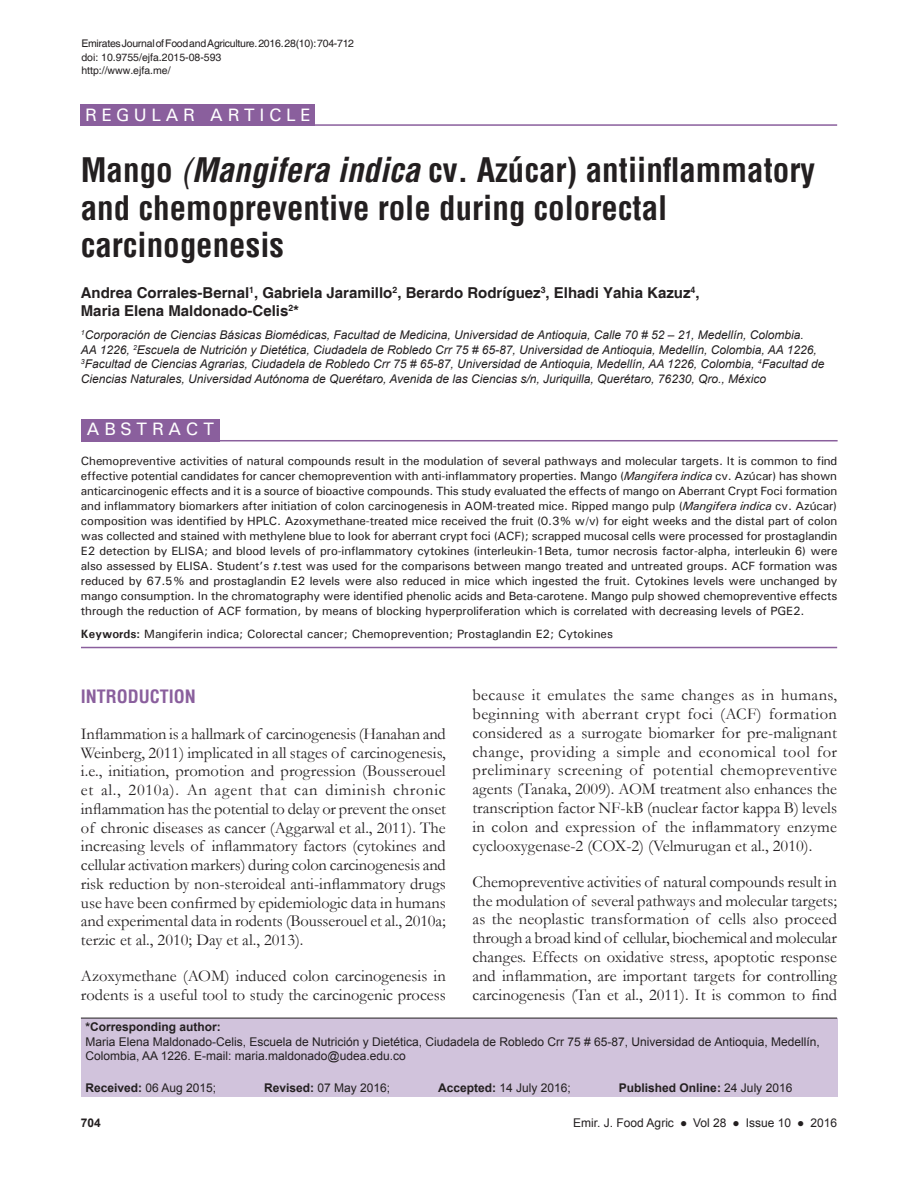
<style>
.page{position:relative;width:918px;height:1188px;background:#fff}
.page>*{position:absolute;margin:0;border:0;box-sizing:border-box;transform-origin:0 0}
.AT{font:700 condensed 33px/37.5px "Helvetica";color:#231f20}
.AH{font:500 18px "Univers";letter-spacing:.25em;color:#fff}
.t1{font:700 condensed 18px "Helvetica";color:#8a5f9d}
.ABSH{font:500 18px "Univers";letter-spacing:.25em;color:#fff}
.TX{font:16.5px/18.9px "Garamond";color:#231f20;text-align:justify}
.AU{font:700 15px/18px "Helvetica";color:#231f20}
.ABS{font:500 12px/15px "Univers";letter-spacing:-.01em;color:#231f20;text-align:justify}
.AFF{font:italic 12px/14.4px "Arial";color:#231f20}
.ADD{font:12px/14.4px "Arial";color:#231f20}
.KWD{font:500 12px "Univers";color:#231f20}
.His{font:12px "Arial";color:#231f20}
.His-2{font:700 12px "Arial";color:#231f20}
.Journal{font:10.5px "Helvetica";letter-spacing:-.025em;color:#231f20}
.Journal-2{font:10.5px "Helvetica";color:#231f20}
.s1{font-weight:400;font-style:italic}
.s2{font-style:italic}
.s3{font-weight:700}
.s4{font-weight:400}
</style>
<div class="page">
<hr style="left:81px;top:647px;width:756px;height:1px;background:#8a5f9d">
<hr style="left:81px;top:124px;width:756px;height:2px;background:#8a5f9d">
<div style="left:81px;top:104px;width:234px;height:22px;background:#8a5f9d"></div>
<div style="left:81px;top:419px;width:139px;height:22px;background:#8a5f9d"></div>
<hr style="left:81px;top:440px;width:757px;height:1px;background:#8a5f9d">
<div style="left:81px;top:1018px;width:756px;height:78px;background:#d1c3dc"></div>
<hr style="left:81px;top:1018px;width:756px;height:1px;background:#231f20">
<p class="Journal" style="left:81px;top:37px;width:274px">Emirates Journal of Food and Agriculture. 2016. 28(10): 704-712</p>
<p class="Journal-2" style="left:81px;top:51px;width:142px">doi: 10.9755/ejfa.2015-08-593</p>
<p class="Journal-2" style="left:81px;top:64px;width:91px">http://www.ejfa.me/</p>
<p class="AH" style="left:85px;top:104px;width:227px">REGULAR ARTICLE</p>
<p class="AT" style="left:81px;top:151px;width:736px">Mango <span class="s1">(</span><span class="s2">Mangifera indica</span> cv. Azúcar) antiinflammatory and chemopreventive role during colorectal carcinogenesis</p>
<p class="AU" style="left:81px;top:285px;width:620px">Andrea Corrales-Bernal<sup>1</sup>, Gabriela Jaramillo<sup>2</sup>, Berardo Rodríguez<sup>3</sup>, Elhadi Yahia Kazuz<sup>4</sup>,<br>Maria Elena Maldonado-Celis<sup>2</sup>*</p>
<p class="AFF" style="left:81px;top:328px;width:745px"><sup>1</sup>Corporación de Ciencias Básicas Biomédicas, Facultad de Medicina, Universidad de Antioquia, Calle 70 # 52 – 21, Medellín, Colombia.<br>AA 1226, <sup>2</sup>Escuela de Nutrición y Dietética, Ciudadela de Robledo Crr 75 # 65-87, Universidad de Antioquia, Medellín, Colombia, AA 1226, <sup>3</sup>Facultad de Ciencias Agrarias, Ciudadela de Robledo Crr 75 # 65-87, Universidad de Antioquia, Medellín, AA 1226, Colombia, <sup>4</sup>Facultad de Ciencias Naturales, Universidad Autónoma de Querétaro, Avenida de las Ciencias s/n, Juriquilla, Querétaro, 76230, Qro., México</p>
<p class="ABSH" style="left:87px;top:418px;width:129px">ABSTRACT</p>
<p class="ABS" style="left:81px;top:453px;width:758px">Chemopreventive activities of natural compounds result in the modulation of several pathways and molecular targets. It is common to find effective potential candidates for cancer chemoprevention with anti-inflammatory properties. Mango (<span class="s2">Mangifera indica</span> cv. Azúcar) has shown anticarcinogenic effects and it is a source of bioactive compounds. This study evaluated the effects of mango on Aberrant Crypt Foci formation and inflammatory biomarkers after initiation of colon carcinogenesis in AOM-treated mice. Ripped mango pulp (<span class="s2">Mangifera indica</span> cv. Azúcar) composition was identified by HPLC. Azoxymethane-treated mice received the fruit (0.3% w/v) for eight weeks and the distal part of colon was collected and stained with methylene blue to look for aberrant crypt foci (ACF); scrapped mucosal cells were processed for prostaglandin E2 detection by ELISA; and blood levels of pro-inflammatory cytokines (interleukin-1Beta, tumor necrosis factor-alpha, interleukin 6) were also assessed by ELISA. Student’s <span class="s2">t</span>.test was used for the comparisons between mango treated and untreated groups. ACF formation was reduced by 67.5% and prostaglandin E2 levels were also reduced in mice which ingested the fruit. Cytokines levels were unchanged by mango consumption. In the chromatography were identified phenolic acids and Beta-carotene. Mango pulp showed chemopreventive effects through the reduction of ACF formation, by means of blocking hyperproliferation which is correlated with decreasing levels of PGE2.</p>
<p class="KWD" style="left:81px;top:626px;width:533px"><span class="s3">Keywords:</span> Mangiferin indica; Colorectal cancer; Chemoprevention; Prostaglandin E2; Cytokines</p>
<h1 class="t1" style="left:81px;top:684px;width:117px">INTRODUCTION</h1>
<p class="TX" style="left:81px;top:724px;width:366px">Inflammation is a hallmark of carcinogenesis (Hanahan and Weinberg, 2011) implicated in all stages of carcinogenesis, i.e., initiation, promotion and progression (Bousserouel et al., 2010a). An agent that can diminish chronic inflammation has the potential to delay or prevent the onset of chronic diseases as cancer (Aggarwal et al., 2011). The increasing levels of inflammatory factors (cytokines and cellular activation markers) during colon carcinogenesis and risk reduction by non-steroideal anti-inflammatory drugs use have been confirmed by epidemiologic data in humans and experimental data in rodents (Bousserouel et al., 2010a; terzic et al., 2010; Day et al., 2013).</p>
<p class="TX" style="left:81px;top:966px;width:366px">Azoxymethane (AOM) induced colon carcinogenesis in rodents is a useful tool to study the carcinogenic process</p>
<p class="TX" style="left:472px;top:685px;width:366px">because it emulates the same changes as in humans, beginning with aberrant crypt foci (ACF) formation considered as a surrogate biomarker for pre-malignant change, providing a simple and economical tool for preliminary screening of potential chemopreventive agents (Tanaka, 2009). AOM treatment also enhances the transcription factor NF-kB (nuclear factor kappa B) levels in colon and expression of the inflammatory enzyme cyclooxygenase-2 (COX-2) (Velmurugan et al., 2010).</p>
<p class="TX" style="left:472px;top:872px;width:366px">Chemopreventive activities of natural compounds result in the modulation of several pathways and molecular targets; as the neoplastic transformation of cells also proceed through a broad kind of cellular, biochemical and molecular changes. Effects on oxidative stress, apoptotic response and inflammation, are important targets for controlling carcinogenesis (Tan et al., 2011). It is common to find</p>
<p class="ADD" style="left:85px;top:1020px;width:736px"><span class="s3">*Corresponding author:<br></span>Maria Elena Maldonado-Celis, Escuela de Nutrición y Dietética, Ciudadela de Robledo Crr 75 # 65-87, Universidad de Antioquia, Medellín,<br>Colombia, AA 1226. E-mail: maria.maldonado@udea.edu.co</p>
<p class="His" style="left:85px;top:1080px;width:132px"><span class="s3">Received:</span> 06 Aug 2015;</p>
<p class="His" style="left:264px;top:1080px;width:128px"><span class="s3">Revised:</span> 07 May 2016;</p>
<p class="His" style="left:438px;top:1080px;width:134px"><span class="s3">Accepted:</span> 14 July 2016;</p>
<p class="His-2" style="left:619px;top:1079px;width:175px">Published Online: <span class="s4">24 July 2016</span></p>
<p class="His-2" style="left:81px;top:1115px;width:22px">704</p>
<p class="ADD" style="left:573px;top:1116px;width:265px">Emir. J. Food Agric ● Vol 28 ● Issue 10 ● 2016</p>
</div>
